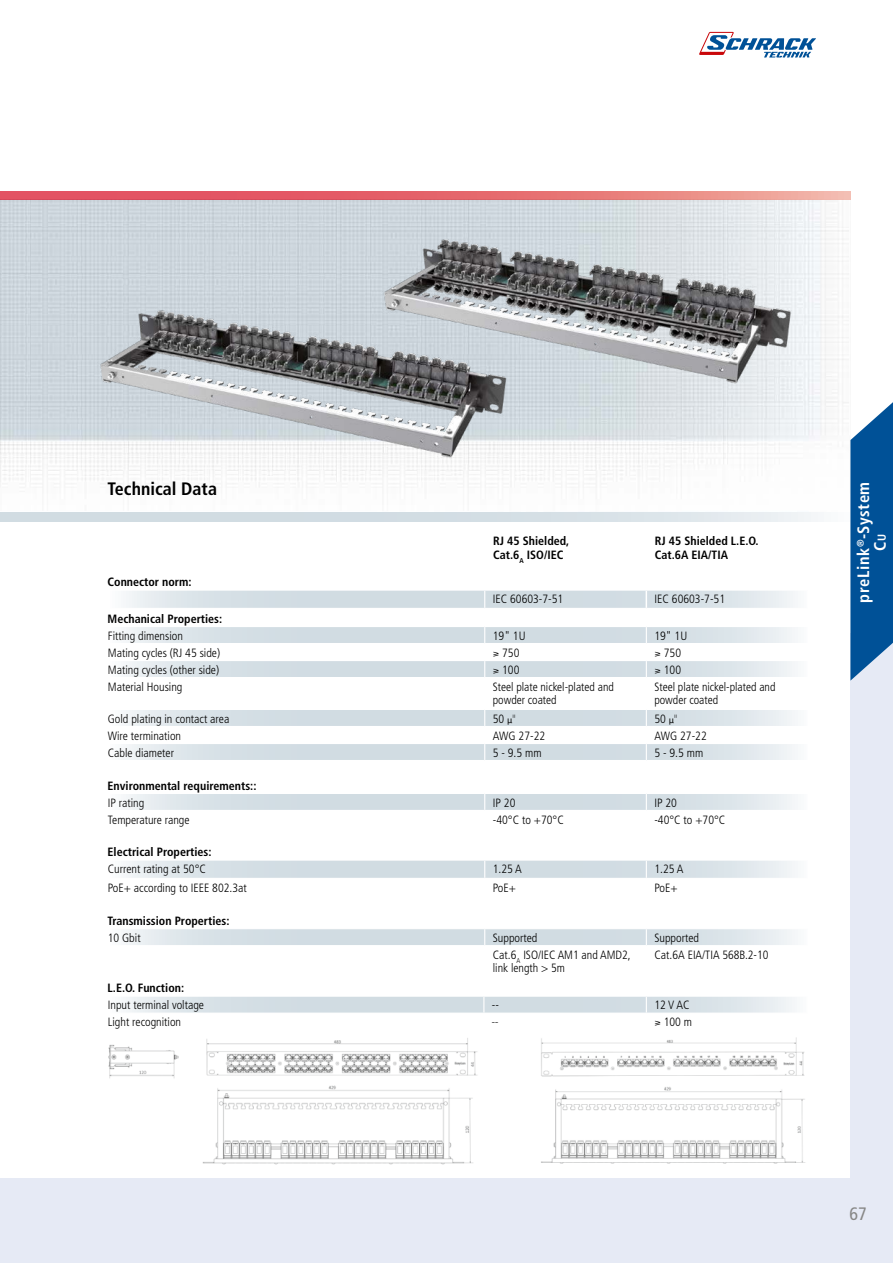
<style>
.page{position:relative;width:893px;height:1263px;background:#e6eaf5}
.page>*{position:absolute;margin:0;border:0;box-sizing:border-box;transform-origin:0 0}
.t1{font:700 condensed 18px "Frutiger";color:#000}
.t2{font:condensed 18px "Frutiger";color:#878786}
.t3{font:700 condensed 16.5px/16.5px "Frutiger";letter-spacing:.035em;color:#fff;text-align:center}
.t4{font:300 condensed 12px/13.5px "Frutiger";color:#000}
.t5{font:700 condensed 12px/14.4px "Frutiger";color:#000}
.s1{font-family:"Avant Garde IT Cby BT";font-weight:200;font-stretch:normal}
.s2{font-size:11.55px}
</style>
<div class="page">
<div style="left:0;top:0;width:850px;height:1178px;background:#fff"></div>
<div style="left:840px;top:0;width:53px;height:632px;background:#fff"></div>
<img style="left:0;top:200px;width:849px;height:313px">
<svg style="left:0;top:513px;width:818px;height:8px;background:#d6e0e6"></svg>
<svg style="left:0;top:191px;width:850px;height:9px;background:#e56e73"></svg>
<svg style="left:850px;top:402px;width:43px;height:279px;background:#2369a5"></svg>
<img style="left:97px;top:293px;width:411px;height:181px">
<img style="left:381px;top:218px;width:411px;height:182px">
<img style="left:108px;top:1038px;width:370px;height:127px">
<img style="left:541px;top:1037px;width:264px;height:127px">
<svg style="left:126px;top:744px;width:669px;height:16px;background:#d6e0e6"></svg>
<svg style="left:126px;top:710px;width:669px;height:16px;background:#d6e0e6"></svg>
<svg style="left:484px;top:710px;width:1px;height:50px"></svg>
<svg style="left:646px;top:710px;width:1px;height:50px"></svg>
<svg style="left:126px;top:590px;width:669px;height:87px"></svg>
<svg style="left:126px;top:794px;width:669px;height:16px;background:#d6e0e6"></svg>
<svg style="left:126px;top:860px;width:669px;height:18px;background:#d8e1e7"></svg>
<svg style="left:699px;top:32px;width:117px;height:25px"></svg>
<svg style="left:508px;top:718px;width:4px;height:6px"></svg>
<svg style="left:670px;top:718px;width:4px;height:6px"></svg>
<svg style="left:126px;top:929px;width:669px;height:84px"></svg>
<h1 class="t1" style="left:107px;top:478px;width:111px">Technical Data</h1>
<p class="t5" style="left:108px;top:575px;width:86px">Connector norm:</p>
<p class="t5" style="left:493px;top:533px;width:78px">RJ 45 Shielded,<br>Cat.6<sub>A</sub> ISO/IEC</p>
<p class="t5" style="left:655px;top:533px;width:105px">RJ 45 Shielded L.E.O.<br>Cat.6A EIA/TIA</p>
<p class="t4" style="left:493px;top:593px;width:72px">IEC 60603-7-51</p>
<p class="t4" style="left:655px;top:593px;width:72px">IEC 60603-7-51</p>
<p class="t5" style="left:108px;top:611px;width:116px">Mechanical Properties:</p>
<p class="t4" style="left:108px;top:629px;width:77px">Fitting dimension</p>
<p class="t4" style="left:493px;top:629px;width:34px">19" 1U</p>
<p class="t4" style="left:654px;top:629px;width:34px">19" 1U</p>
<p class="t4" style="left:108px;top:646px;width:114px">Mating cycles (RJ 45 side)</p>
<p class="t4" style="left:493px;top:646px;width:28px">⩾ 750</p>
<p class="t4" style="left:654px;top:646px;width:28px">⩾ 750</p>
<p class="t4" style="left:108px;top:663px;width:113px">Mating cycles (other side)</p>
<p class="t4" style="left:493px;top:663px;width:28px">⩾ 100</p>
<p class="t4" style="left:654px;top:663px;width:28px">⩾ 100</p>
<p class="t4" style="left:108px;top:680px;width:76px">Material Housing</p>
<p class="t4" style="left:493px;top:680px;width:123px">Steel plate nickel-plated and powder coated</p>
<p class="t4" style="left:654px;top:680px;width:123px">Steel plate nickel-plated and powder coated</p>
<p class="t4" style="left:108px;top:712px;width:123px">Gold plating in contact area</p>
<p class="t4" style="left:493px;top:712px;width:24px">50 <span class="s1">"</span></p>
<p class="t4" style="left:654px;top:712px;width:24px">50 <span class="s1">"</span></p>
<p class="t4" style="left:108px;top:729px;width:75px">Wire termination</p>
<p class="t4" style="left:493px;top:729px;width:54px">AWG 27-22</p>
<p class="t4" style="left:654px;top:729px;width:54px">AWG 27-22</p>
<p class="t4" style="left:108px;top:746px;width:68px">Cable diameter</p>
<p class="t4" style="left:493px;top:746px;width:50px">5 - 9.5 mm</p>
<p class="t4" style="left:654px;top:746px;width:50px">5 - 9.5 mm</p>
<p class="t5" style="left:108px;top:778px;width:150px">Environmental requirements::</p>
<p class="t4" style="left:108px;top:796px;width:38px">IP rating</p>
<p class="t4" style="left:493px;top:796px;width:24px">IP 20</p>
<p class="t4" style="left:654px;top:796px;width:24px">IP 20</p>
<p class="t4" style="left:108px;top:813px;width:83px">Temperature range</p>
<p class="t4" style="left:493px;top:813px;width:72px">-40°C to +70°C</p>
<p class="t4" style="left:654px;top:813px;width:72px">-40°C to +70°C</p>
<p class="t5" style="left:108px;top:845px;width:105px">Electrical Properties:</p>
<p class="t4" style="left:108px;top:862px;width:100px">Current rating at 50°C</p>
<p class="t4" style="left:493px;top:862px;width:31px">1.25 A</p>
<p class="t4" style="left:654px;top:862px;width:31px">1.25 A</p>
<p class="t4" style="left:108px;top:881px;width:141px">PoE+ according to IEEE 802.3at</p>
<p class="t4" style="left:493px;top:881px;width:25px">PoE+</p>
<p class="t4" style="left:654px;top:881px;width:25px">PoE+</p>
<p class="t5" style="left:108px;top:913px;width:123px">Transmission Properties:</p>
<p class="t4" style="left:108px;top:931px;width:34px">10 Gbit</p>
<p class="t4" style="left:493px;top:931px;width:46px">Supported</p>
<p class="t4" style="left:654px;top:931px;width:46px">Supported</p>
<p class="t4" style="left:493px;top:948px;width:139px">Cat.6<sub>A</sub> ISO/IEC AM1 and AMD2, link length &gt; 5m</p>
<p class="t4" style="left:654px;top:948px;width:116px">Cat.6A EIA/TIA 568B.2-10</p>
<p class="t5" style="left:108px;top:981px;width:78px">L.E.O. Function:</p>
<p class="t4" style="left:108px;top:999px;width:98px">Input terminal voltage</p>
<p class="t4" style="left:492px;top:999px;width:9px">--</p>
<p class="t4" style="left:654px;top:999px;width:37px">12 V AC</p>
<p class="t4" style="left:108px;top:1016px;width:75px">Light recognition</p>
<p class="t4" style="left:654px;top:1016px;width:39px">⩾ 100 m</p>
<h2 class="t3" style="left:855px;top:603px;width:122px;rotate:-90deg">preLink<sup>®</sup>-System<br>C<span class="s2">u</span></h2>
<h1 class="t2" style="left:849px;top:1203px;width:19px">67</h1>
</div>
